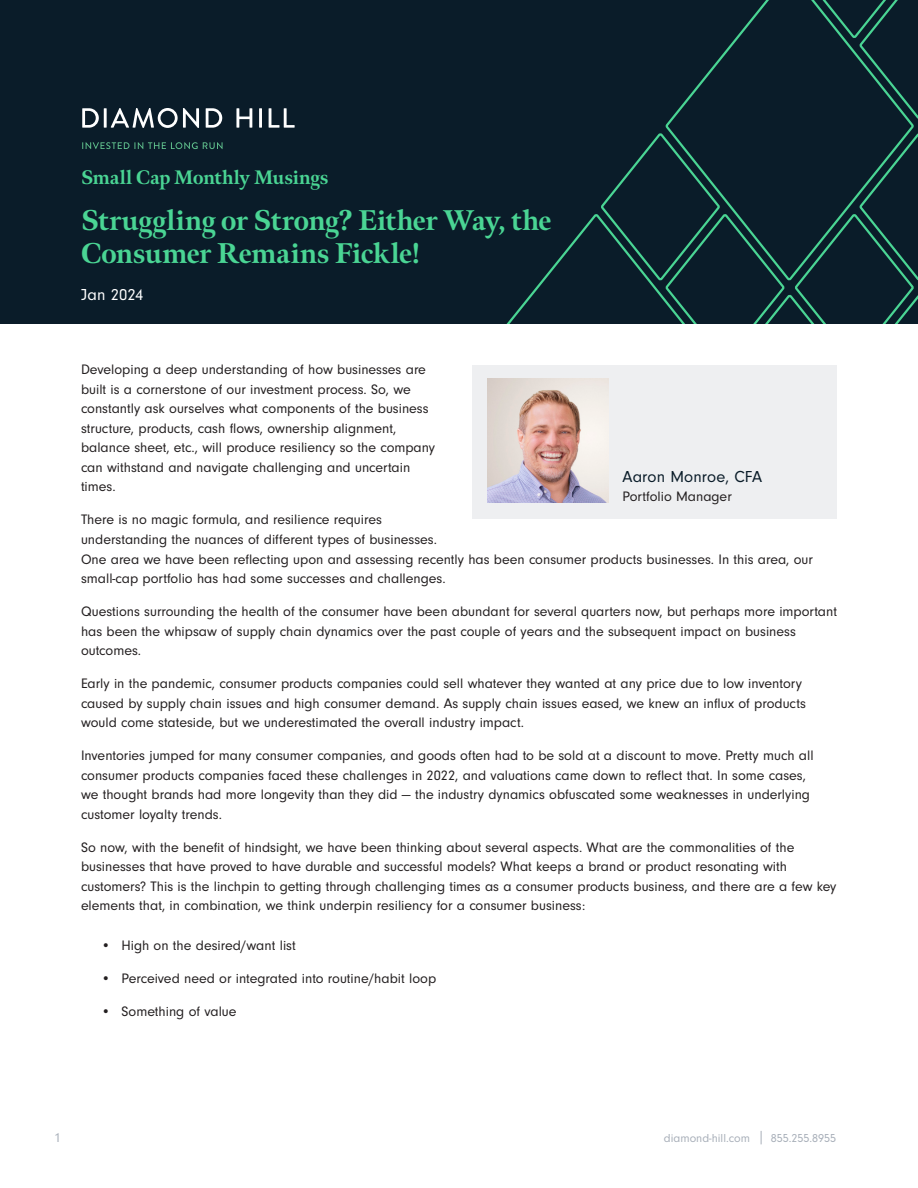
<style>
.page{position:relative;width:918px;height:1188px;background:#fff}
.page>*{position:absolute;margin:0;border:0;box-sizing:border-box;transform-origin:0 0}
.Page_title{font:800 28.5px/33px "Meno Display";letter-spacing:-.005em;color:#4ad594}
.Page_title-2{font:800 19.5px "Meno Display";letter-spacing:-.01em;color:#4ad594}
.Subhead{font:16.5px "Neuzeit Gro";letter-spacing:.01em;color:#0a1c29}
.Subhead-2{font:16.5px "Neuzeit Gro";letter-spacing:.005em;color:#fff}
.Body_copy{font:14.25px/19.5px "Neuzeit Gro";color:#231f20}
.t1{font:13.5px "Neuzeit Gro";color:#a8afb9}
.t2{font:12px "Neuzeit Gro";color:#a8afb9}
</style>
<div class="page">
<svg style="left:761px;top:1131px;width:1px;height:13px"></svg>
<div style="left:0;top:0;width:918px;height:324px;background:#0a1c29"></div>
<svg style="left:506px;top:0;width:412px;height:324px"></svg>
<svg style="left:82px;top:108px;width:17px;height:20px"></svg>
<hr style="left:104px;top:108px;width:3px;height:20px;background:#fff">
<svg style="left:111px;top:108px;width:88px;height:20px"></svg>
<svg style="left:206px;top:108px;width:16px;height:20px"></svg>
<svg style="left:236px;top:108px;width:16px;height:20px"></svg>
<hr style="left:259px;top:108px;width:3px;height:20px;background:#fff">
<svg style="left:269px;top:108px;width:26px;height:20px"></svg>
<svg style="left:82px;top:142px;width:141px;height:7px"></svg>
<div style="left:472px;top:365px;width:365px;height:153px;background:#eeeff1"></div>
<img style="left:487px;top:379px;width:122px;height:123px">
<p class="Page_title-2" style="left:81px;top:164px;width:249px">Small Cap Monthly Musings</p>
<p class="Page_title" style="left:81px;top:204px;width:472px">Struggling or Strong? Either Way, the<br>Consumer Remains Fickle!</p>
<p class="Subhead-2" style="left:81px;top:286px;width:64px">Jan 2024</p>
<p class="Body_copy" style="left:81px;top:360px;width:356px">Developing a deep understanding of how businesses are built is a cornerstone of our investment process. So, we constantly ask ourselves what components of the business structure, products, cash flows, ownership alignment, balance sheet, etc., will produce resiliency so the company can withstand and navigate challenging and uncertain times.</p>
<p class="Body_copy" style="left:81px;top:510px;width:358px">There is no magic formula, and resilience requires understanding the nuances of different types of businesses.</p>
<p class="Subhead" style="left:622px;top:468px;width:141px">Aaron Monroe, CFA</p>
<p class="Body_copy" style="left:622px;top:487px;width:111px">Portfolio Manager</p>
<p class="Body_copy" style="left:81px;top:550px;width:734px">One area we have been reflecting upon and assessing recently has been consumer products businesses. In this area, our small-cap portfolio has had some successes and challenges.</p>
<p class="Body_copy" style="left:81px;top:602px;width:758px">Questions surrounding the health of the consumer have been abundant for several quarters now, but perhaps more important has been the whipsaw of supply chain dynamics over the past couple of years and the subsequent impact on business outcomes.</p>
<p class="Body_copy" style="left:81px;top:674px;width:726px">Early in the pandemic, consumer products companies could sell whatever they wanted at any price due to low inventory caused by supply chain issues and high consumer demand. As supply chain issues eased, we knew an influx of products would come stateside, but we underestimated the overall industry impact.</p>
<p class="Body_copy" style="left:81px;top:746px;width:734px">Inventories jumped for many consumer companies, and goods often had to be sold at a discount to move. Pretty much all consumer products companies faced these challenges in 2022, and valuations came down to reflect that. In some cases, we thought brands had more longevity than they did — the industry dynamics obfuscated some weaknesses in underlying customer loyalty trends.</p>
<p class="Body_copy" style="left:81px;top:838px;width:757px">So now, with the benefit of hindsight, we have been thinking about several aspects. What are the commonalities of the businesses that have proved to have durable and successful models? What keeps a brand or product resonating with customers? This is the linchpin to getting through challenging times as a consumer products business, and there are a few key elements that, in combination, we think underpin resiliency for a consumer business:</p>
<p class="Body_copy" style="left:101px;top:936px;width:196px">• High on the desired/want list</p>
<p class="Body_copy" style="left:101px;top:969px;width:337px">• Perceived need or integrated into routine/habit loop</p>
<p class="Body_copy" style="left:101px;top:1002px;width:137px">• Something of value</p>
<p class="t1" style="left:54px;top:1130px;width:8px">1</p>
<p class="t2" style="left:664px;top:1131px;width:88px">diamond-hill.com</p>
<p class="t2" style="left:771px;top:1131px;width:67px">855.255.8955</p>
</div>
